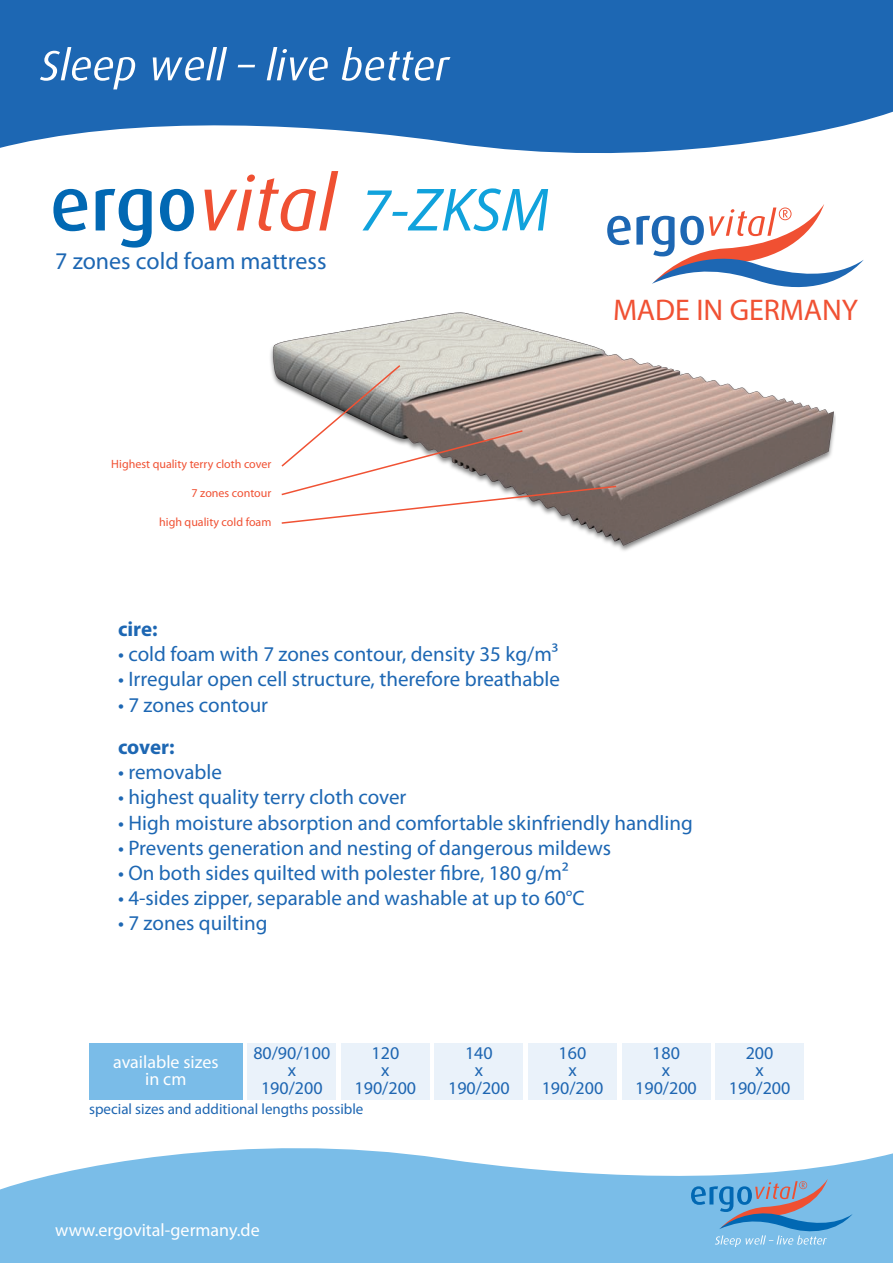
<style>
.page{position:relative;width:893px;height:1263px;background:#fff}
.page>*{position:absolute;margin:0;border:0;box-sizing:border-box;transform-origin:0 0}
.t1{font:italic 61.5px "Myriad Pro";color:#10a2dc}
.t2{font:30px "Myriad Pro";color:#f05133}
.t3{font:24px "Myriad Pro";color:#1d67b3}
.t4{font:21px "Myriad Pro";color:#1d67b3}
.t5{font:700 21px "Myriad Pro";letter-spacing:-.01em;color:#1d67b3}
.t6{font:18px/17.1px "Myriad Pro";color:#1e66b2;text-align:center}
.t7{font:18px/17.1px "Myriad Pro";color:#fff;text-align:center}
.t8{font:15px "Myriad Pro";color:#1e66b2}
.t9{font:12px "Myriad Pro";color:#f05133}
</style>
<div class="page">
<svg style="left:0;top:0;width:893px;height:153px;background:#3778bb"></svg>
<svg style="left:0;top:1148px;width:893px;height:115px;fill:#7abde8"></svg>
<svg style="left:607px;top:204px;width:257px;height:84px"></svg>
<img style="left:270px;top:312px;width:566px;height:239px">
<svg style="left:280px;top:364px;width:338px;height:161px"></svg>
<svg style="left:40px;top:47px;width:410px;height:42px;background:#4582c0"></svg>
<svg style="left:691px;top:1179px;width:162px;height:68px;background:#75aad3"></svg>
<svg style="left:53px;top:189px;width:35px;height:42px"></svg>
<svg style="left:96px;top:189px;width:56px;height:59px"></svg>
<svg style="left:160px;top:189px;width:34px;height:42px"></svg>
<svg style="left:204px;top:171px;width:134px;height:60px"></svg>
<div style="left:89px;top:1043px;width:154px;height:56px;background:#7abce8"></div>
<div style="left:248px;top:1043px;width:88px;height:56px;background:#eaf2fa"></div>
<div style="left:341px;top:1043px;width:89px;height:56px;background:#eaf2fa"></div>
<div style="left:435px;top:1043px;width:88px;height:56px;background:#eaf2fa"></div>
<div style="left:528px;top:1043px;width:89px;height:56px;background:#eaf2fa"></div>
<div style="left:622px;top:1043px;width:88px;height:56px;background:#eaf2fa"></div>
<div style="left:715px;top:1043px;width:89px;height:56px;background:#eaf2fa"></div>
<p class="t3" style="left:55px;top:246px;width:273px">7 zones cold foam mattress</p>
<p class="t1" style="left:360px;top:172px;width:191px">7-ZKSM</p>
<p class="t2" style="left:613px;top:292px;width:246px">MADE IN GERMANY</p>
<p class="t9" style="left:111px;top:457px;width:162px">Highest quality terry cloth cover</p>
<p class="t9" style="left:192px;top:486px;width:81px">7 zones contour</p>
<p class="t9" style="left:159px;top:515px;width:114px">high quality cold foam</p>
<p class="t5" style="left:118px;top:615px;width:41px">cire:</p>
<p class="t4" style="left:118px;top:641px;width:442px">• cold foam with 7 zones contour, density 35 kg/m³</p>
<p class="t4" style="left:118px;top:666px;width:443px">• Irregular open cell structure, therefore breathable</p>
<p class="t4" style="left:118px;top:692px;width:152px">• 7 zones contour</p>
<p class="t5" style="left:118px;top:733px;width:58px">cover:</p>
<p class="t4" style="left:118px;top:759px;width:106px">• removable</p>
<p class="t4" style="left:118px;top:784px;width:290px">• highest quality terry cloth cover</p>
<p class="t4" style="left:118px;top:810px;width:576px">• High moisture absorption and comfortable skinfriendly handling</p>
<p class="t4" style="left:118px;top:835px;width:495px">• Prevents generation and nesting of dangerous mildews</p>
<p class="t4" style="left:118px;top:860px;width:452px">• On both sides quilted with polester fibre, 180 g/m²</p>
<p class="t4" style="left:118px;top:885px;width:468px">• 4-sides zipper, separable and washable at up to 60°C</p>
<p class="t4" style="left:118px;top:910px;width:151px">• 7 zones quilting</p>
<p class="t7" style="left:113px;top:1053px;width:107px">available sizes in cm</p>
<p class="t6" style="left:253px;top:1044px;width:78px">80/90/100 x<br>190/200</p>
<p class="t6" style="left:355px;top:1044px;width:63px">120<br>x<br>190/200</p>
<p class="t6" style="left:448px;top:1044px;width:63px">140<br>x<br>190/200</p>
<p class="t6" style="left:542px;top:1044px;width:63px">160<br>x<br>190/200</p>
<p class="t6" style="left:635px;top:1044px;width:63px">180<br>x<br>190/200</p>
<p class="t6" style="left:729px;top:1044px;width:63px">200<br>x<br>190/200</p>
<p class="t8" style="left:89px;top:1099px;width:276px">special sizes and additional lengths possible</p>
<p class="t7" style="left:55px;top:1221px;width:206px">www.ergovital-germany.de</p>
</div>
